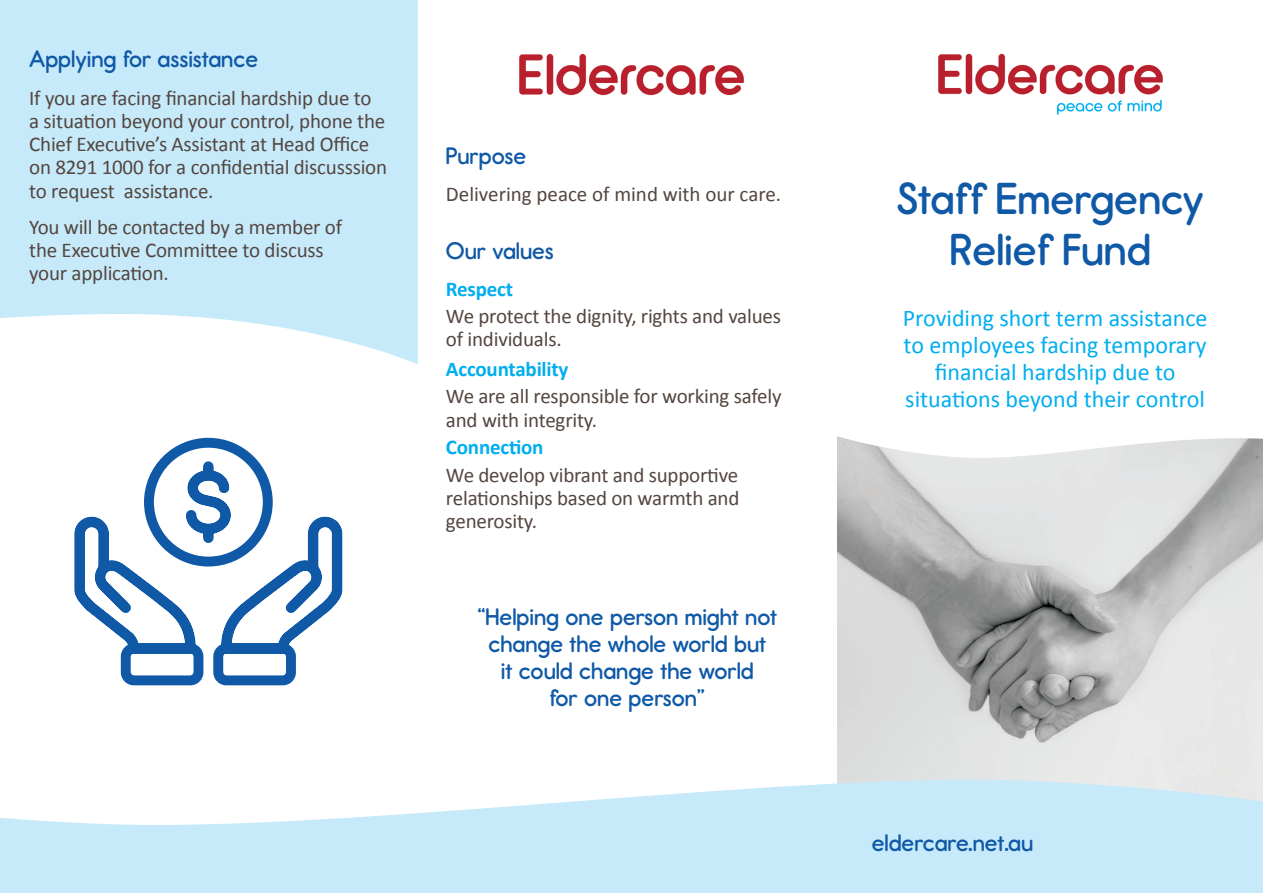
<style>
.page{position:relative;width:1263px;height:893px;background:#fff}
.page>*{position:absolute;margin:0;border:0;box-sizing:border-box;transform-origin:0 0}
.t1{font:45px/51px "Report Sb";color:#1059a7;text-align:center}
.t2{font:24px/27px "Report Sb";color:#1059a7;text-align:center}
.t3{font:24px/27px "Calibri";color:#00aeef;text-align:center}
.t4{font:21px/23.2px "Calibri";letter-spacing:-.01em;color:#544640}
.t5{font:700 21px "Calibri";letter-spacing:-.01em;color:#00aeef}
</style>
<div class="page">
<svg style="left:0;top:0;width:418px;height:364px;background:#ccecfa"></svg>
<img style="left:838px;top:462px;width:425px;height:309px">
<svg style="left:837px;top:436px;width:426px;height:26px"></svg>
<svg style="left:0;top:771px;width:1263px;height:122px;fill:#c6eafa"></svg>
<img style="left:938px;top:53px;width:225px;height:62px">
<img style="left:519px;top:53px;width:225px;height:43px">
<svg style="left:74px;top:437px;width:269px;height:249px"></svg>
<p class="t2" style="left:29px;top:46px;width:231px">Applying for assistance</p>
<p class="t4" style="left:29px;top:86px;width:359px">If you are facing financial hardship due to<br>a situation beyond your control, phone the Chief Executive’s Assistant at Head Office on 8291 1000 for a confidential discusssion to request assistance.</p>
<p class="t4" style="left:29px;top:215px;width:314px">You will be contacted by a member of the Executive Committee to discuss your application.</p>
<p class="t2" style="left:446px;top:142px;width:82px">Purpose</p>
<p class="t4" style="left:446px;top:182px;width:337px">Delivering peace of mind with our care.</p>
<p class="t2" style="left:446px;top:238px;width:109px">Our values</p>
<p class="t5" style="left:446px;top:275px;width:69px">Respect</p>
<p class="t4" style="left:446px;top:305px;width:336px">We protect the dignity, rights and values</p>
<p class="t4" style="left:446px;top:328px;width:117px">of individuals.</p>
<p class="t5" style="left:446px;top:355px;width:124px">Accountability</p>
<p class="t4" style="left:446px;top:385px;width:337px">We are all responsible for working safely</p>
<p class="t4" style="left:446px;top:408px;width:153px">and with integrity.</p>
<p class="t5" style="left:446px;top:434px;width:99px">Connection</p>
<p class="t4" style="left:446px;top:463px;width:295px;text-align:justify">We develop vibrant and supportive relationships based on warmth and generosity.</p>
<p class="t2" style="left:477px;top:603px;width:301px">“Helping one person might not change the whole world but<br>it could change the world<br>for one person”</p>
<p class="t1" style="left:897px;top:173px;width:308px">Staff Emergency<br>Relief Fund</p>
<p class="t3" style="left:903px;top:305px;width:306px">Providing short term assistance to employees facing temporary financial hardship due to situations beyond their control</p>
<p class="t2" style="left:872px;top:829px;width:163px">eldercare.net.au</p>
</div>
